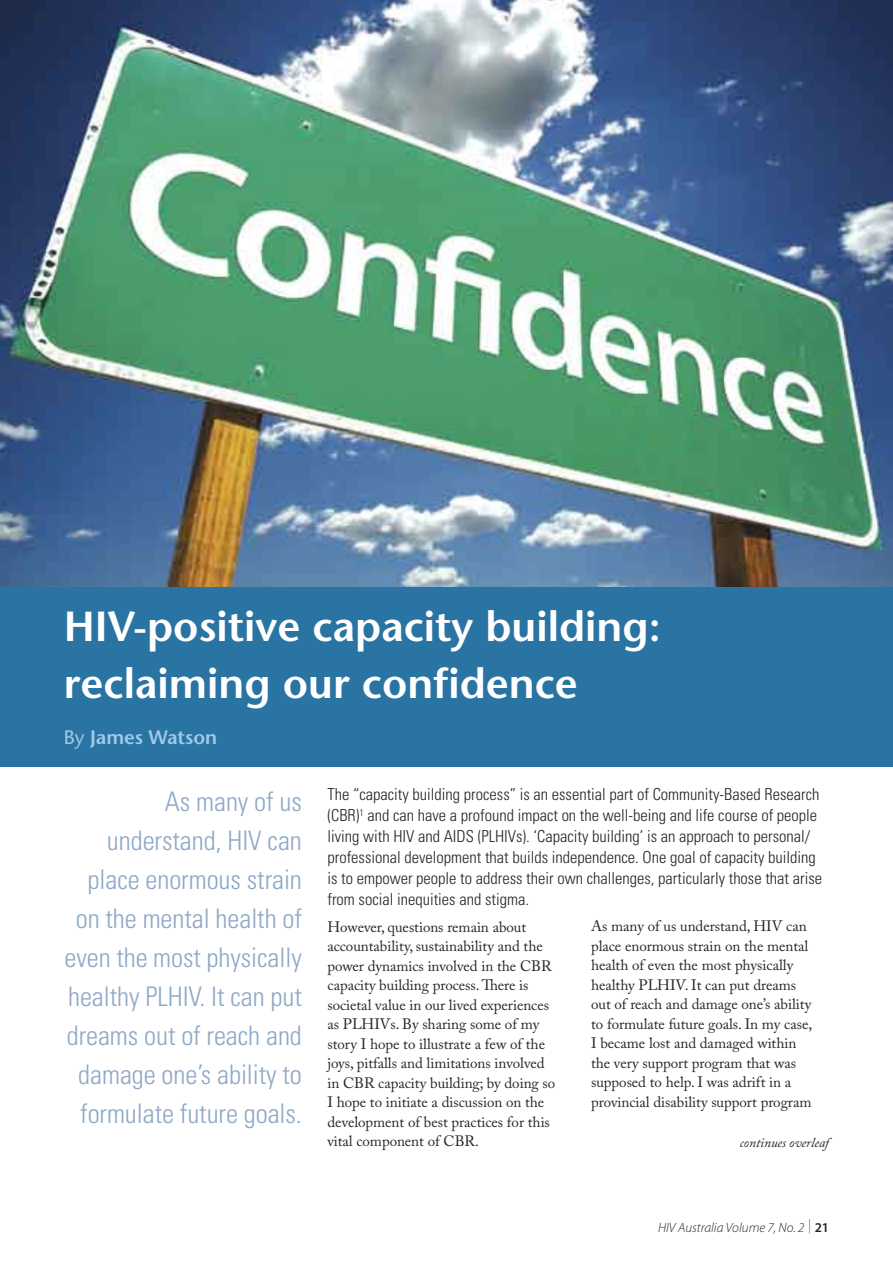
<style>
.page{position:relative;width:893px;height:1263px;background:#fff}
.page>*{position:absolute;margin:0;border:0;box-sizing:border-box;transform-origin:0 0}
.t1{font:600 42px/57px "Stone Sans";color:#fff}
.t2{font:300 condensed 27px/39px "Univers";letter-spacing:-.005em;color:#8ea8c7;text-align:right}
.t3{font:600 19.5px "Stone Sans";letter-spacing:-.005em;color:#9ec9e9}
.t4{font:300 condensed 16.5px/21px "Univers";color:#272525}
.t5{font:15px/19.5px "Adobe Caslon Pro";letter-spacing:-.005em;color:#272525}
.t6{font:italic 300 13.5px "Myriad Pro";color:#272525}
.t7{font:italic 13.5px "Adobe Caslon Pro";letter-spacing:-.005em;color:#272525}
.s1{font-weight:400}
.s2{font-family:"Helvetica Neue";font-weight:200;font-style:normal;font-size:19.5px}
.s3{font-weight:600;font-style:normal}
</style>
<div class="page">
<img style="left:0;top:0;width:893px;height:587px">
<div style="left:0;top:587px;width:893px;height:180px;background:#2a74a3"></div>
<h1 class="t1" style="left:64px;top:598px;width:598px">HIV-positive capacity building: reclaiming our confidence</h1>
<h3 class="t3" style="left:64px;top:725px;width:155px"><span class="s1">By</span> James Watson</h3>
<h2 class="t2" style="left:65px;top:781px;width:239px">As many of us understand, HIV can place enormous strain on the mental health of even the most physically healthy PLHIV. It can put dreams out of reach and damage one’s ability to formulate future goals.</h2>
<p class="t4" style="left:327px;top:784px;width:496px">The “capacity building process” is an essential part of Community-Based Research (CBR)<sup>1</sup> and can have a profound impact on the well-being and life course of people living with HIV and AIDS (PLHIVs). ‘Capacity building’ is an approach to personal/ professional development that builds independence. One goal of capacity building is to empower people to address their own challenges, particularly those that arise from social inequities and stigma.</p>
<p class="t5" style="left:591px;top:916px;width:223px">As many of us understand, HIV can place enormous strain on the mental health of even the most physically healthy PLHIV. It can put dreams out of reach and damage one’s ability to formulate future goals. In my case, I became lost and damaged within the very support program that was supposed to help. I was adrift in a provincial disability support program</p>
<p class="t5" style="left:327px;top:917px;width:229px">However, questions remain about accountability, sustainability and the power dynamics involved in the CBR capacity building process. There is societal value in our lived experiences as PLHIVs. By sharing some of my story I hope to illustrate a few of the joys, pitfalls and limitations involved in CBR capacity building; by doing so I hope to initiate a discussion on the development of best practices for this vital component of CBR.</p>
<p class="t7" style="left:740px;top:1134px;width:91px">continues overleaf</p>
<p class="t6" style="left:658px;top:1220px;width:173px">HIV Australia Volume 7, No. 2 <span class="s2">|</span> <span class="s3">21</span></p>
</div>
